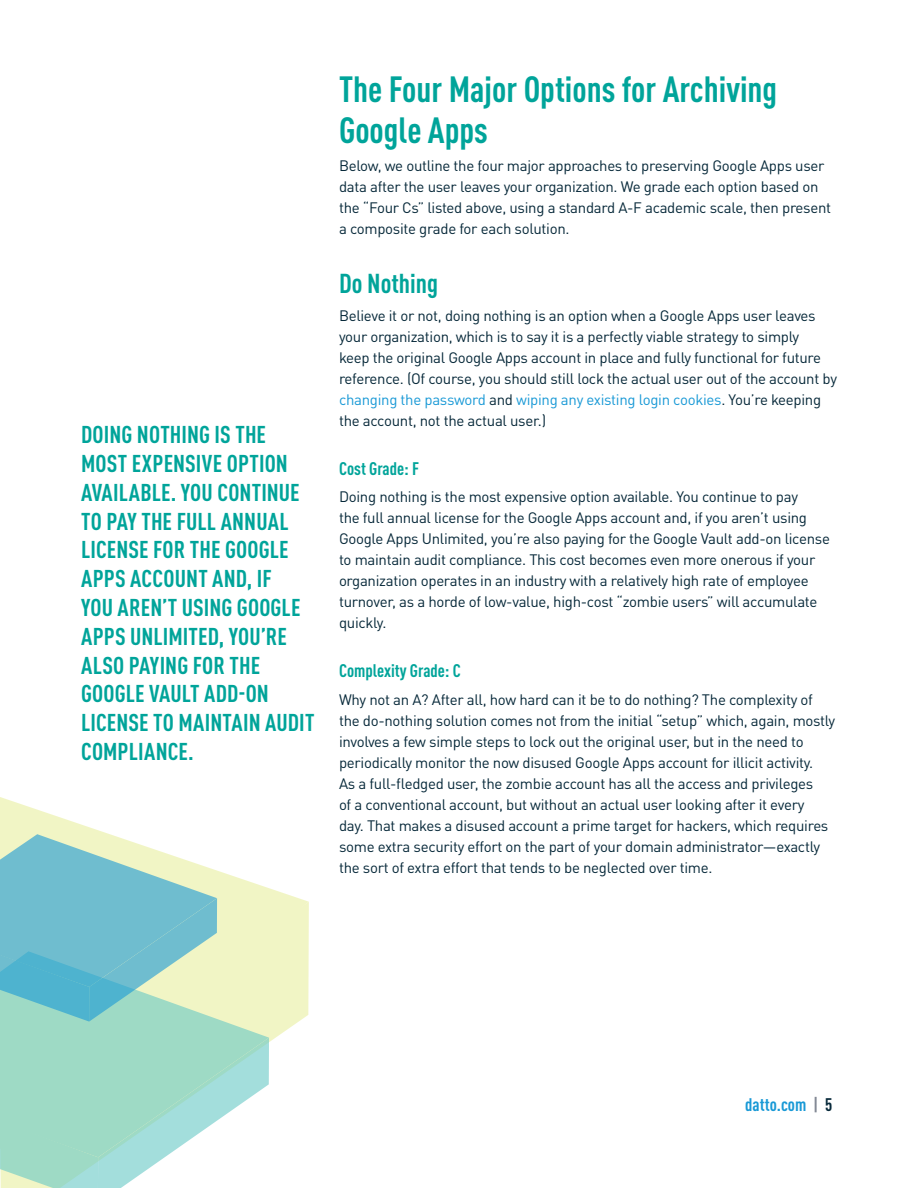
<style>
.page{position:relative;width:918px;height:1188px;background:#fff}
.page>*{position:absolute;margin:0;border:0;box-sizing:border-box;transform-origin:0 0}
.t1{font:700 condensed 36px/41.4px "DINOT";color:#00a49a}
.t2{font:700 condensed 27px "DINOT";color:#00a49a}
.t3{font:700 condensed 24px/28.8px "DINOT";letter-spacing:.005em;color:#00a49a}
.t4{font:700 condensed 18px "DINOT";color:#00a49a}
.t5{font:700 condensed 18px "DINOT";color:#1999d6}
.t6{font:15px/21px "DINOT";letter-spacing:-.02em;color:#062839}
.s1{color:#1999d6}
.s2{color:#828894}
.s3{color:#062839}
</style>
<div class="page">
<svg style="left:0;top:797px;width:309px;height:245px"></svg>
<svg style="left:0;top:1157px;width:165px;height:31px;background:#b4e3d5"></svg>
<svg style="left:0;top:951px;width:269px;height:206px;background:#b0e0cd"></svg>
<svg style="left:0;top:834px;width:217px;height:188px;background:#8fccce"></svg>
<p class="t3" style="left:81px;top:420px;width:235px">DOING NOTHING IS THE<br>MOST EXPENSIVE OPTION<br>AVAILABLE. YOU CONTINUE<br>TO PAY THE FULL ANNUAL<br>LICENSE FOR THE GOOGLE<br>APPS ACCOUNT AND, IF<br>YOU AREN’T USING GOOGLE<br>APPS UNLIMITED, YOU’RE<br>ALSO PAYING FOR THE<br>GOOGLE VAULT ADD-ON<br>LICENSE TO MAINTAIN AUDIT<br>COMPLIANCE.</p>
<h1 class="t1" style="left:339px;top:68px;width:440px">The Four Major Options for Archiving<br>Google Apps</h1>
<p class="t6" style="left:339px;top:155px;width:494px">Below, we outline the four major approaches to preserving Google Apps user data after the user leaves your organization. We grade each option based on the “Four Cs” listed above, using a standard A-F academic scale, then present a composite grade for each solution.</p>
<h2 class="t2" style="left:339px;top:267px;width:101px">Do Nothing</h2>
<p class="t6" style="left:339px;top:305px;width:500px">Believe it or not, doing nothing is an option when a Google Apps user leaves your organization, which is to say it is a perfectly viable strategy to simply<br>keep the original Google Apps account in place and fully functional for future reference. (Of course, you should still lock the actual user out of the account by <span class="s1">changing the password</span> and <span class="s1">wiping any existing login cookies</span>. You’re keeping the account, not the actual user.)</p>
<p class="t4" style="left:339px;top:457px;width:82px">Cost Grade: F</p>
<p class="t6" style="left:339px;top:486px;width:493px">Doing nothing is the most expensive option available. You continue to pay<br>the full annual license for the Google Apps account and, if you aren’t using Google Apps Unlimited, you’re also paying for the Google Vault add-on license to maintain audit compliance. This cost becomes even more onerous if your organization operates in an industry with a relatively high rate of employee turnover, as a horde of low-value, high-cost “zombie users” will accumulate quickly.</p>
<p class="t4" style="left:339px;top:660px;width:123px">Complexity Grade: C</p>
<p class="t6" style="left:339px;top:689px;width:498px">Why not an A? After all, how hard can it be to do nothing? The complexity of the do-nothing solution comes not from the initial “setup” which, again, mostly involves a few simple steps to lock out the original user, but in the need to periodically monitor the now disused Google Apps account for illicit activity.<br>As a full-fledged user, the zombie account has all the access and privileges<br>of a conventional account, but without an actual user looking after it every<br>day. That makes a disused account a prime target for hackers, which requires some extra security effort on the part of your domain administrator—exactly the sort of extra effort that tends to be neglected over time.</p>
<p class="t5" style="left:745px;top:1093px;width:89px">datto.com <span class="s2">|</span> <span class="s3">5</span></p>
</div>
